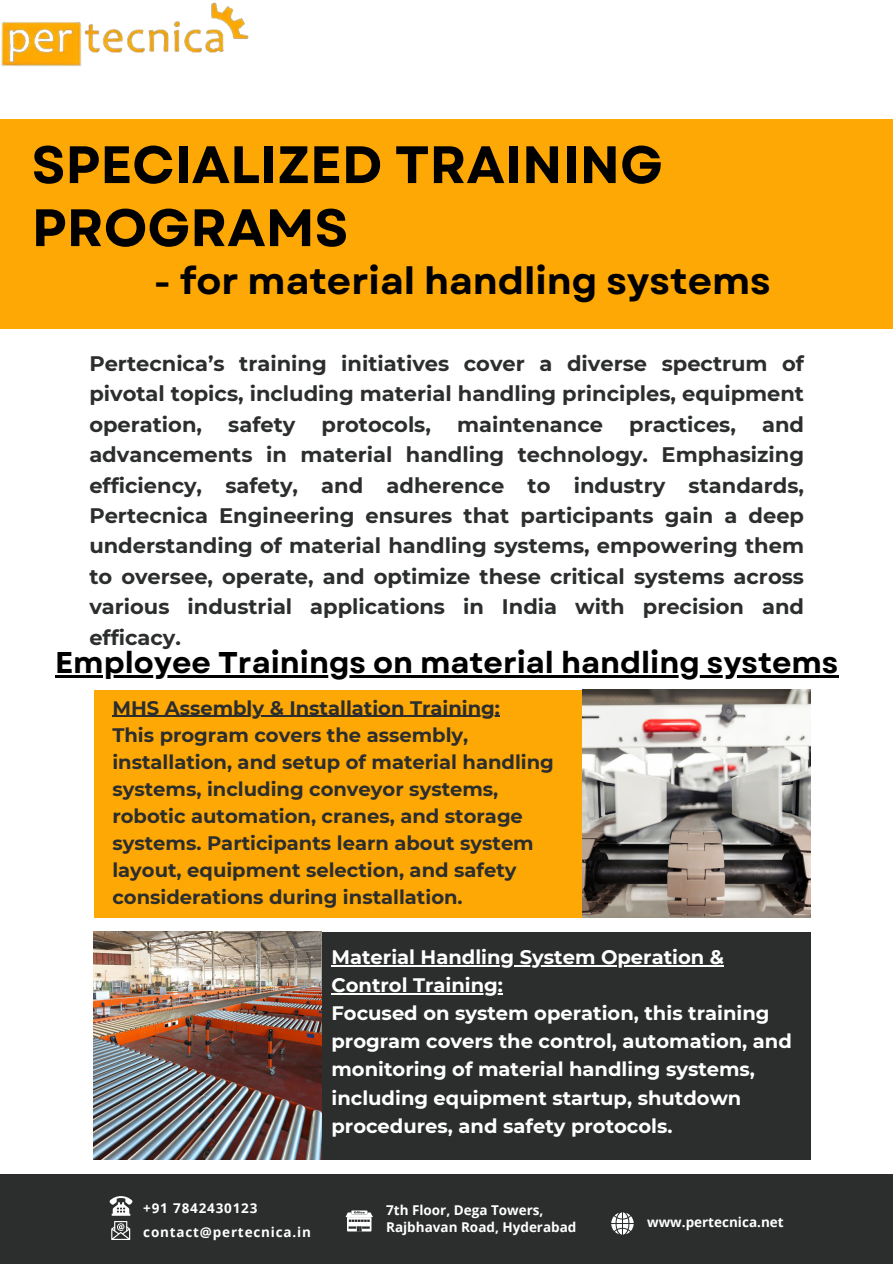
<style>
.page{position:relative;width:893px;height:1264px;background:#fff}
.page>*{position:absolute;margin:0;border:0;box-sizing:border-box;transform-origin:0 0}
.t1{font:700 52.5px/63px "Garet";color:#000}
.t2{font:700 37.5px "Garet";color:#000}
.t3{font:700 30px "Garet";color:#000}
.t4{font:700 21px/30.3px "Montserrat";color:#2c2d2d;text-align:justify}
.t5{font:700 19.5px/27px "Montserrat";color:#2c2d2d}
.t6{font:700 19.5px/28.2px "Montserrat";color:#fff}
.t7{font:700 13.5px "Open Sans";color:#fff}
.t8{font:700 13.5px "Open Sans";letter-spacing:.06em;color:#fff}
</style>
<div class="page">
<img style="left:1px;top:2px;width:248px;height:65px">
<div style="left:0;top:119px;width:892px;height:210px;background:#fea806"></div>
<div style="left:94px;top:689px;width:709px;height:228px;background:#fea806"></div>
<div style="left:201px;top:932px;width:609px;height:227px;background:#2c2d2d"></div>
<img style="left:94px;top:932px;width:227px;height:227px">
<img style="left:582px;top:689px;width:228px;height:228px">
<div style="left:0;top:1174px;width:892px;height:89px;background:#2c2d2d"></div>
<svg style="left:611px;top:1212px;width:22px;height:22px"></svg>
<svg style="left:345px;top:1210px;width:27px;height:21px"></svg>
<svg style="left:110px;top:1196px;width:22px;height:43px"></svg>
<hr style="left:55px;top:675px;width:783px;height:2px;background:#000">
<hr style="left:112px;top:716px;width:388px;height:1px;background:#2c2d2d">
<hr style="left:331px;top:964px;width:393px;height:2px;background:#fff">
<hr style="left:331px;top:993px;width:172px;height:1px;background:#fff">
<p class="t1" style="left:32px;top:133px;width:632px">SPECIALIZED TRAINING<br>PROGRAMS</p>
<p class="t2" style="left:154px;top:254px;width:618px">- for material handling systems</p>
<p class="t4" style="left:89px;top:348px;width:716px">Pertecnica’s training initiatives cover a diverse spectrum of pivotal topics, including material handling principles, equipment operation, safety protocols, maintenance practices, and advancements in material handling technology. Emphasizing efficiency, safety, and adherence to industry standards, Pertecnica Engineering ensures that participants gain a deep understanding of material handling systems, empowering them to oversee, operate, and optimize these critical systems across various industrial applications in India with precision and efficacy.</p>
<p class="t3" style="left:55px;top:641px;width:784px">Employee Trainings on material handling systems</p>
<p class="t5" style="left:112px;top:694px;width:389px">MHS Assembly &amp; Installation Training:</p>
<p class="t5" style="left:112px;top:721px;width:443px">This program covers the assembly, installation, and setup of material handling systems, including conveyor systems, robotic automation, cranes, and storage systems. Participants learn about system layout, equipment selection, and safety considerations during installation.</p>
<p class="t6" style="left:331px;top:942px;width:394px">Material Handling System Operation &amp;<br>Control Training:</p>
<p class="t6" style="left:331px;top:999px;width:462px">Focused on system operation, this training program covers the control, automation, and monitoring of material handling systems, including equipment startup, shutdown procedures, and safety protocols.</p>
<p class="t8" style="left:143px;top:1198px;width:116px">+91 7842430123</p>
<p class="t8" style="left:143px;top:1222px;width:169px">contact@pertecnica.in</p>
<p class="t7" style="left:386px;top:1200px;width:159px">7th Floor, Dega Towers,</p>
<p class="t7" style="left:386px;top:1217px;width:192px">Rajbhavan Road, Hyderabad</p>
<p class="t7" style="left:647px;top:1212px;width:138px">www.pertecnica.net</p>
</div>
